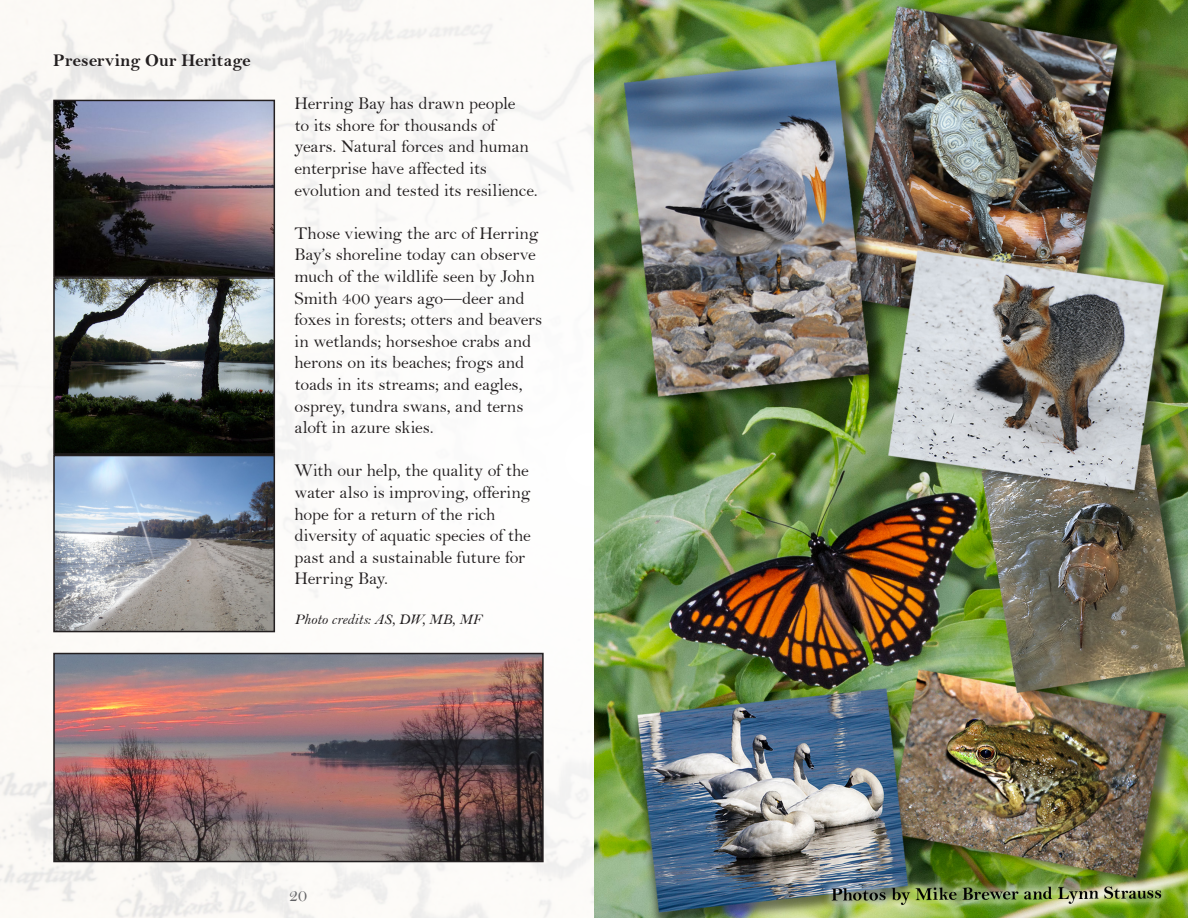
<style>
.page{position:relative;width:1188px;height:918px;background:#fff}
.page>*{position:absolute;margin:0;border:0;box-sizing:border-box;transform-origin:0 0}
.t1{font:18px/21.6px "Bell";letter-spacing:-.01em;color:#231f20}
.t2{font:18px "Bell MT Bold";letter-spacing:.005em;color:#231f20}
.t3{font:18px "Bell";color:#636366}
.t4{font:15px "Bell MT Italic";letter-spacing:.005em;color:#231f20}
</style>
<div class="page">
<img style="left:56px;top:103px;width:216px;height:171px">
<div style="left:53px;top:100px;width:222px;height:177px;border:2px solid #231f20"></div>
<img style="left:56px;top:280px;width:216px;height:172px">
<div style="left:53px;top:277px;width:222px;height:178px;border:2px solid #231f20"></div>
<img style="left:56px;top:458px;width:216px;height:171px">
<div style="left:53px;top:455px;width:222px;height:177px;border:2px solid #231f20"></div>
<img style="left:56px;top:656px;width:485px;height:203px">
<div style="left:53px;top:653px;width:491px;height:209px;border:2px solid #231f20"></div>
<img style="left:594px;top:0;width:594px;height:918px">
<p class="t2" style="left:53px;top:50px;width:199px">Preserving Our Heritage</p>
<p class="t1" style="left:295px;top:93px;width:245px">Herring Bay has drawn people<br>to its shore for thousands of years. Natural forces and human enterprise have affected its evolution and tested its resilience.</p>
<p class="t1" style="left:295px;top:222px;width:249px">Those viewing the arc of Herring<br>Bay’s shoreline today can observe much of the wildlife seen by John<br>Smith 400 years ago—deer and foxes in forests; otters and beavers in wetlands; horseshoe crabs and herons on its beaches; frogs and toads in its streams; and eagles, osprey, tundra swans, and terns aloft in azure skies.</p>
<p class="t1" style="left:295px;top:460px;width:238px">With our help, the quality of the water also is improving, offering hope for a return of the rich diversity of aquatic species of the past and a sustainable future for<br>Herring Bay.</p>
<p class="t4" style="left:295px;top:610px;width:189px">Photo credits: AS, DW, MB, MF</p>
<p class="t3" style="left:289px;top:884px;width:20px">20</p>
</div>
